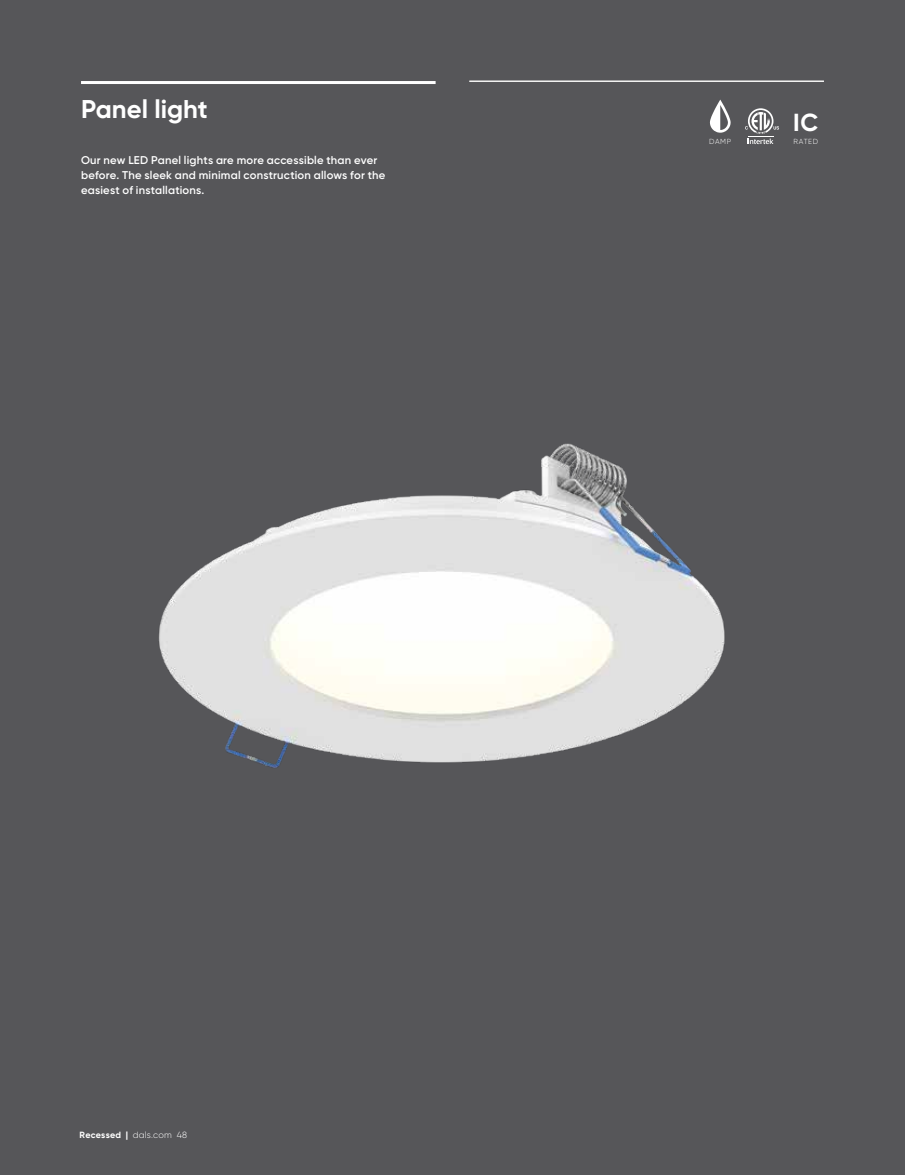
<style>
.page{position:relative;width:905px;height:1175px;background:#fff}
.page>*{position:absolute;margin:0;border:0;box-sizing:border-box;transform-origin:0 0}
.t1{font:700 25.65px "Gilroy";color:#fff}
.t2{font:700 24.6px "Gilroy";color:#fff}
.t3{font:600 11.25px/15px "Gilroy";letter-spacing:.02em;color:#fff}
.t4{font:300 9px "Gilroy";letter-spacing:.025em;color:#fff}
.t5{font:300 7.35px "Gilroy";letter-spacing:.08em;color:#fff}
.s1{font-weight:700}
</style>
<div class="page">
<div style="left:0;top:0;width:904px;height:1174px;background:#565659"></div>
<hr style="left:81px;top:81px;width:354px;height:3px;background:#fff">
<hr style="left:469px;top:81px;width:355px;height:1px;background:#fff">
<img style="left:158px;top:443px;width:567px;height:325px">
<svg style="left:745px;top:108px;width:34px;height:36px"></svg>
<svg style="left:710px;top:100px;width:20px;height:33px"></svg>
<h1 class="t1" style="left:81px;top:93px;width:128px">Panel light</h1>
<p class="t3" style="left:81px;top:152px;width:306px">Our new LED Panel lights are more accessible than ever before. The sleek and minimal construction allows for the easiest of installations.</p>
<h2 class="t2" style="left:793px;top:107px;width:27px">IC</h2>
<p class="t5" style="left:709px;top:137px;width:23px">DAMP</p>
<p class="t5" style="left:793px;top:137px;width:26px">RATED</p>
<p class="t4" style="left:80px;top:1129px;width:109px"><span class="s1">Recessed |</span> dals.com 48</p>
</div>
